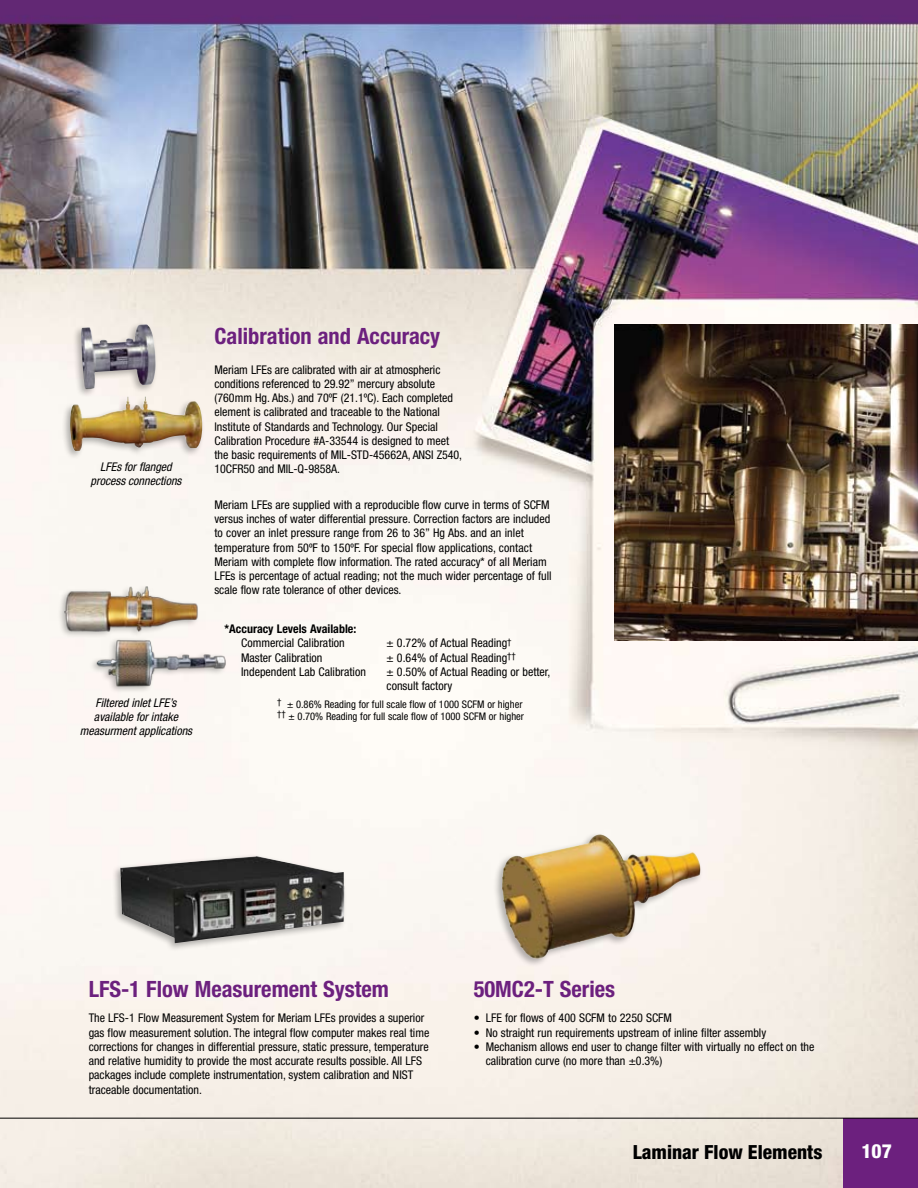
<style>
.page{position:relative;width:918px;height:1188px;background:#fff}
.page>*{position:absolute;margin:0;border:0;box-sizing:border-box;transform-origin:0 0}
.t1{font:700 condensed 22.5px "Helvetica Neue";color:#6c207e}
.t2{font:800 condensed 19.5px "Helvetica Neue";color:#000}
.t3{font:800 condensed 19.5px "Helvetica Neue";color:#fff}
.t4{font:condensed 12px/14.2px "Helvetica Neue";color:#000}
.t5{font:italic condensed 12px/14.4px "Helvetica Neue";color:#000;text-align:center}
.t6{font:700 condensed 12px "Helvetica Neue";color:#000}
.t7{font:condensed 10.5px/12px "Helvetica Neue";color:#000}
</style>
<div class="page">
<img style="left:0;top:0;width:918px;height:1188px">
<div style="left:844px;top:1118px;width:74px;height:70px;background:#6c207e"></div>
<hr style="left:0;top:1118px;width:918px;height:1px;background:#000">
<div style="left:61px;top:321px;width:144px;height:139px;background:#000;opacity:.3"></div>
<img style="left:81px;top:324px;width:75px;height:86px">
<div style="left:56px;top:583px;width:171px;height:111px;background:#fbf6f3"></div>
<img style="left:60px;top:583px;width:170px;height:106px">
<div style="left:493px;top:831px;width:210px;height:136px;background:#000;opacity:.3"></div>
<img style="left:501px;top:834px;width:202px;height:126px">
<div style="left:111px;top:853px;width:236px;height:98px;background:#000;opacity:.3"></div>
<img style="left:120px;top:856px;width:224px;height:87px">
<img style="left:615px;top:324px;width:303px;height:316px">
<p class="t5" style="left:91px;top:459px;width:92px">LFEs for flanged process connections</p>
<p class="t5" style="left:80px;top:695px;width:114px">Filtered inlet LFE’s available for intake measurment applications</p>
<h1 class="t1" style="left:214px;top:323px;width:227px">Calibration and Accuracy</h1>
<p class="t4" style="left:214px;top:362px;width:249px">Meriam LFEs are calibrated with air at atmospheric conditions referenced to 29.92” mercury absolute (760mm Hg. Abs.) and 70ºF (21.1ºC). Each completed element is calibrated and traceable to the National Institute of Standards and Technology. Our Special Calibration Procedure #A-33544 is designed to meet the basic requirements of MIL-STD-45662A, ANSI Z540, 10CFR50 and MIL-Q-9858A.</p>
<p class="t4" style="left:214px;top:497px;width:339px">Meriam LFEs are supplied with a reproducible flow curve in terms of SCFM versus inches of water differential pressure. Correction factors are included to cover an inlet pressure range from 26 to 36” Hg Abs. and an inlet temperature from 50ºF to 150ºF. For special flow applications, contact Meriam with complete flow information. The rated accuracy* of all Meriam LFEs is percentage of actual reading; not the much wider percentage of full scale flow rate tolerance of other devices.</p>
<p class="t6" style="left:225px;top:622px;width:133px">*Accuracy Levels Available:</p>
<p class="t4" style="left:241px;top:636px;width:105px">Commercial Calibration</p>
<p class="t4" style="left:387px;top:636px;width:127px">± 0.72% of Actual Reading<sup>†</sup></p>
<p class="t4" style="left:241px;top:650px;width:83px">Master Calibration</p>
<p class="t4" style="left:387px;top:650px;width:131px">± 0.64% of Actual Reading<sup>††</sup></p>
<p class="t4" style="left:241px;top:665px;width:126px">Independent Lab Calibration</p>
<p class="t4" style="left:387px;top:665px;width:165px">± 0.50% of Actual Reading or better, consult factory</p>
<p class="t7" style="left:277px;top:698px;width:248px"><sup>†</sup> ± 0.86% Reading for full scale flow of 1000 SCFM or higher <sup>††</sup> ± 0.70% Reading for full scale flow of 1000 SCFM or higher</p>
<h1 class="t1" style="left:89px;top:975px;width:302px">LFS-1 Flow Measurement System</h1>
<h1 class="t1" style="left:474px;top:975px;width:143px">50MC2-T Series</h1>
<p class="t4" style="left:89px;top:1011px;width:342px">The LFS-1 Flow Measurement System for Meriam LFEs provides a superior gas flow measurement solution. The integral flow computer makes real time corrections for changes in differential pressure, static pressure, temperature and relative humidity to provide the most accurate results possible. All LFS packages include complete instrumentation, system calibration and NIST traceable documentation.</p>
<p class="t4" style="left:474px;top:1011px;width:200px">• LFE for flows of 400 SCFM to 2250 SCFM</p>
<p class="t4" style="left:474px;top:1025px;width:294px">• No straight run requirements upstream of inline filter assembly</p>
<p class="t4" style="left:486px;top:1039px;width:330px;text-indent:-12px">• Mechanism allows end user to change filter with virtually no effect on the calibration curve (no more than ±0.3%)</p>
<h2 class="t2" style="left:633px;top:1140px;width:191px">Laminar Flow Elements</h2>
<h2 class="t3" style="left:861px;top:1139px;width:32px">107</h2>
</div>
